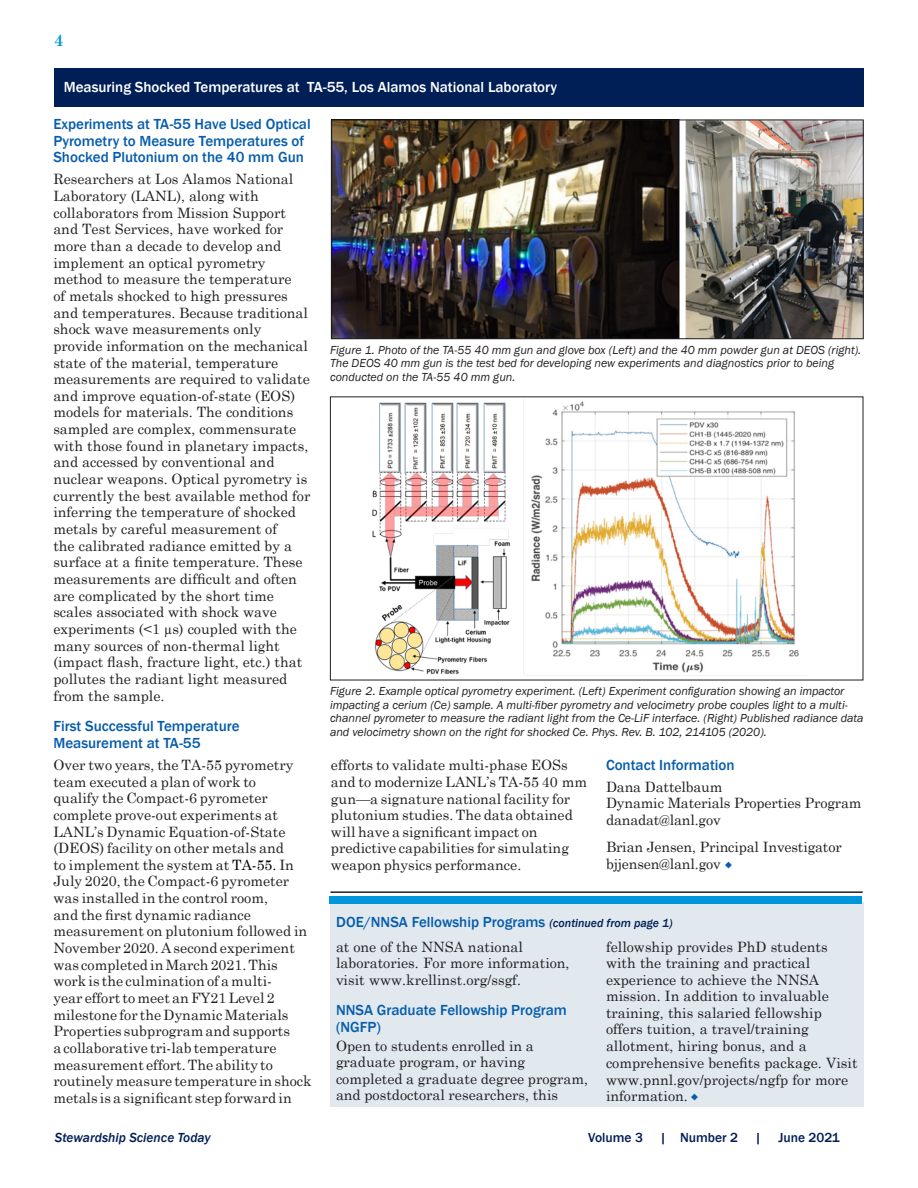
<style>
.page{position:relative;width:918px;height:1188px;background:#fff}
.page>*{position:absolute;margin:0;border:0;box-sizing:border-box;transform-origin:0 0}
.t1{font:700 16.5px "Century Schoolbook";color:#009ad0}
.Subheading{font:500 15px/16.6px "Franklin Gothic";color:#075dac}
.Subheading-2{font:500 15px "Franklin Gothic";color:#fff}
.Body_Text{font:14.25px/16.6px "Century Schoolbook";color:#231f20}
.Subheading-3{font:14.25px/16.6px "Century Schoolbook";color:#231f20}
.t2{font:500 13.5px "Franklin Gothic";color:#001f56}
.t3{font:italic 500 13.5px "Franklin Gothic";color:#001f56}
.Captions{font:italic 12px/13.5px "Franklin Gothic";color:#231f20}
.s1{color:#000}
.s2{font-style:italic;font-size:12px;color:#001f56}
</style>
<div class="page">
<div style="left:330px;top:902px;width:534px;height:205px;background:#e1e9ef"></div>
<hr style="left:330px;top:891px;width:533px;height:2px;background:#231f20">
<div style="left:329px;top:897px;width:533px;height:7px;background:#0096db"></div>
<img style="left:333px;top:122px;width:529px;height:215px">
<div style="left:331px;top:120px;width:533px;height:219px;border:1px solid #231f20"></div>
<img style="left:372px;top:400px;width:427px;height:275px">
<div style="left:54px;top:68px;width:810px;height:39px;background:#001f56"></div>
<p class="t1" style="left:54px;top:28px;width:11px">4</p>
<p class="Subheading-2" style="left:64px;top:78px;width:495px">Measuring Shocked Temperatures at TA-55, Los Alamos National Laboratory</p>
<p class="Subheading" style="left:53px;top:116px;width:259px">Experiments at TA-55 Have Used Optical<br>Pyrometry to Measure Temperatures of<br>Shocked Plutonium on the 40 mm Gun</p>
<p class="Body_Text" style="left:53px;top:170px;width:259px">Researchers at Los Alamos National Laboratory (LANL), along with collaborators from Mission Support and Test Services, have worked for more than a decade to develop and implement an optical pyrometry method to measure the temperature<br>of metals shocked to high pressures and temperatures. Because traditional shock wave measurements only provide information on the mechanical state of the material, temperature measurements are required to validate and improve equation-of-state (EOS) models for materials. The conditions sampled are complex, commensurate with those found in planetary impacts, and accessed by conventional and nuclear weapons. Optical pyrometry is currently the best available method for inferring the temperature of shocked metals by careful measurement of<br>the calibrated radiance emitted by a surface at a finite temperature. These measurements are difficult and often are complicated by the short time scales associated with shock wave experiments (&lt;1 µs) coupled with the many sources of non-thermal light (impact flash, fracture light, etc.) that pollutes the radiant light measured from the sample.</p>
<p class="Subheading" style="left:53px;top:718px;width:188px">First Successful Temperature<br>Measurement at TA-55</p>
<p class="Body_Text" style="left:53px;top:755px;width:260px">Over two years, the TA-55 pyrometry team executed a plan of work to<br>qualify the Compact-6 pyrometer complete prove-out experiments at LANL’s Dynamic Equation-of-State (DEOS) facility on other metals and<br>to implement the system at <span class="s1">TA-55.</span> In July 2020, the Compact-6 pyrometer was installed in the control room,<br>and the first dynamic radiance measurement on plutonium followed in November 2020. A second experiment was completed in March 2021. This work is the culmination of a multi-<br>year effort to meet an FY21 Level 2 milestone for the Dynamic Materials Properties subprogram and supports<br>a collaborative tri-lab temperature measurement effort. The ability to routinely measure temperature in shock metals is a significant step forward in</p>
<p class="Body_Text" style="left:331px;top:756px;width:258px">efforts to validate multi-phase EOSs and to modernize LANL’s TA-55 40 mm gun—a signature national facility for plutonium studies. The data obtained will have a significant impact on predictive capabilities for simulating weapon physics performance.</p>
<p class="Subheading" style="left:606px;top:757px;width:130px">Contact Information</p>
<p class="Captions" style="left:330px;top:343px;width:533px">Figure 1. Photo of the TA-55 40 mm gun and glove box (Left) and the 40 mm powder gun at DEOS (right).<br>The DEOS 40 mm gun is the test bed for developing new experiments and diagnostics prior to being conducted on the TA-55 40 mm gun.</p>
<p class="Captions" style="left:330px;top:685px;width:535px">Figure 2. Example optical pyrometry experiment. (Left) Experiment configuration showing an impactor impacting a cerium (Ce) sample. A multi-fiber pyrometry and velocimetry probe couples light to a multi&shy;channel pyrometer to measure the radiant light from the Ce-LiF interface. (Right) Published radiance data and velocimetry shown on the right for shocked Ce. Phys. Rev. B. 102, 214105 (2020).</p>
<p class="Body_Text" style="left:606px;top:777px;width:118px">Dana Dattelbaum</p>
<p class="Body_Text" style="left:606px;top:794px;width:257px">Dynamic Materials Properties Program</p>
<p class="Body_Text" style="left:606px;top:810px;width:116px">danadat@lanl.gov</p>
<p class="Body_Text" style="left:606px;top:837px;width:237px">Brian Jensen, Principal Investigator</p>
<p class="Body_Text" style="left:606px;top:854px;width:116px">bjjensen@lanl.gov</p>
<p class="Subheading" style="left:336px;top:913px;width:338px">DOE/NNSA Fellowship Programs <span class="s2">(continued from page 1)</span></p>
<p class="Subheading-3" style="left:606px;top:937px;width:253px">fellowship provides PhD students with the training and practical experience to achieve the NNSA mission. In addition to invaluable training, this salaried fellowship offers tuition, a travel/training allotment, hiring bonus, and a comprehensive benefits package. Visit www.pnnl.gov/projects/ngfp for more information.</p>
<p class="Body_Text" style="left:336px;top:937px;width:235px">at one of the NNSA national laboratories. For more information, visit www.krellinst.org/ssgf.</p>
<p class="Subheading" style="left:336px;top:1002px;width:232px">NNSA Graduate Fellowship Program (NGFP)</p>
<p class="Subheading-3" style="left:336px;top:1036px;width:253px">Open to students enrolled in a graduate program, or having completed a graduate degree program, and postdoctoral researchers, this</p>
<p class="t3" style="left:55px;top:1129px;width:157px">Stewardship Science Today</p>
<p class="t2" style="left:588px;top:1129px;width:56px">Volume 3</p>
<p class="t2" style="left:660px;top:1129px;width:182px">| Number 2 | June 2021</p>
</div>
